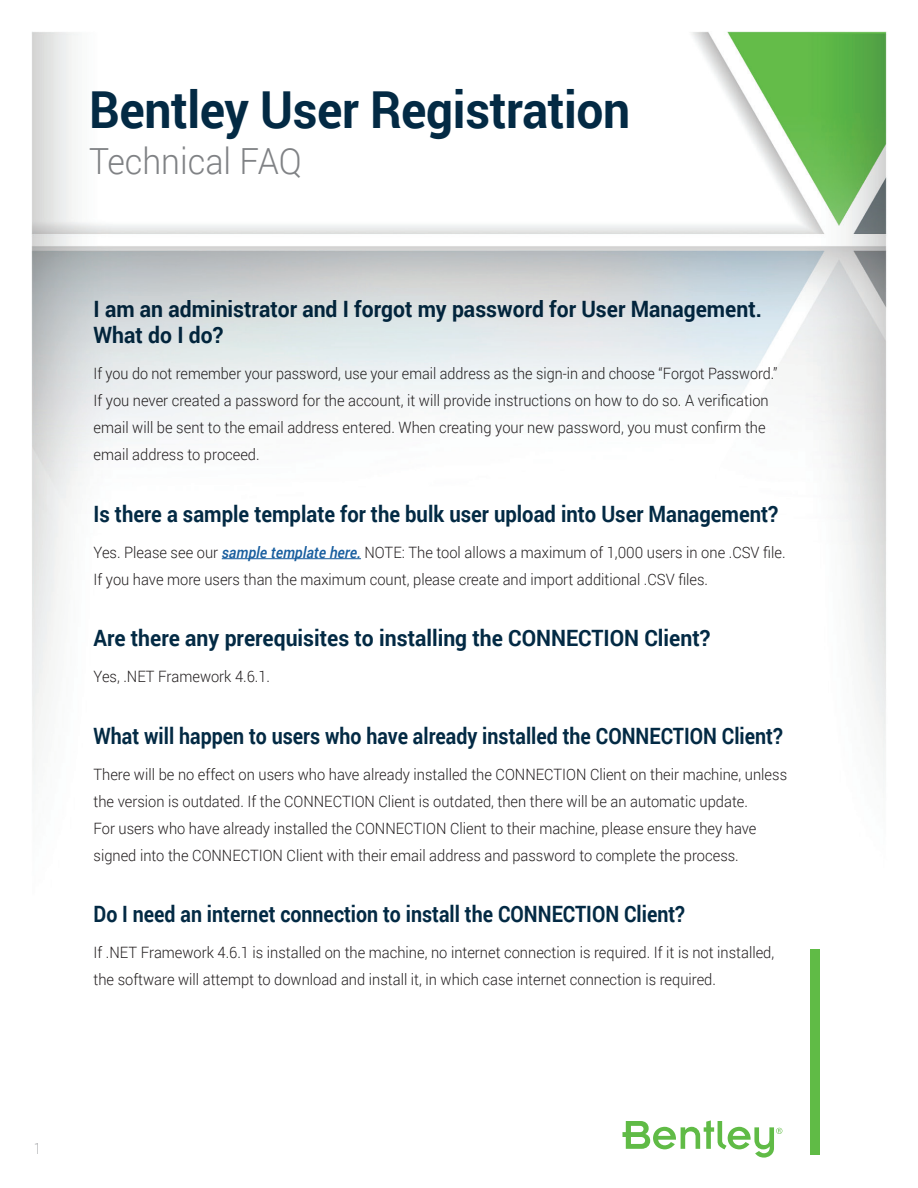
<style>
.page{position:relative;width:918px;height:1188px;background:#fff}
.page>*{position:absolute;margin:0;border:0;box-sizing:border-box;transform-origin:0 0}
.t1{font:700 51px "Roboto";letter-spacing:-.01em;color:#032a44;scale:.94 1}
.t2{font:300 36px "Roboto";color:#808285;scale:.94 1}
.t3{font:700 22.5px/25.5px "Roboto";color:#032a44;scale:.94 1}
.t4{font:700 22.5px "Roboto";color:#032a44;scale:.87 1}
.t5{font:700 22.5px "Roboto";color:#032a44;scale:.9 1}
.t6{font:300 15.6px/27px "Roboto";color:#231f20;scale:.94 1}
.t7{font:300 15.6px/27px "Roboto";color:#231f20;scale:.92 1}
.t8{font:300 15px "Roboto";color:#9d9fa2;scale:.94 1}
.s1{font-weight:500;font-style:italic;color:#175d9e}
</style>
<div class="page">
<img style="left:31px;top:31px;width:856px;height:1124px">
<hr style="left:222px;top:558px;width:139px;height:1px;background:#175d9e">
<div style="left:811px;top:949px;width:9px;height:206px;background:#60bb46"></div>
<svg style="left:622px;top:1120px;width:160px;height:38px"></svg>
<p class="t1" style="left:89px;top:74px;width:577px">Bentley User Registration</p>
<p class="t2" style="left:89px;top:137px;width:228px">Technical FAQ</p>
<h3 class="t3" style="left:94px;top:296px;width:713px">I am an administrator and I forgot my password for User Management.<br>What do I do?</h3>
<p class="t7" style="left:94px;top:359px;width:745px">If you do not remember your password, use your email address as the sign-in and choose “Forgot Password.” If you never created a password for the account, it will provide instructions on how to do so. A verification email will be sent to the email address entered. When creating your new password, you must confirm the email address to proceed.</p>
<h3 class="t5" style="left:94px;top:498px;width:762px">Is there a sample template for the bulk user upload into User Management?</h3>
<p class="t6" style="left:94px;top:538px;width:738px">Yes. Please see our <span class="s1">sample template here.</span> NOTE: The tool allows a maximum of 1,000 users in one .CSV file.<br>If you have more users than the maximum count, please create and import additional .CSV files.</p>
<h3 class="t3" style="left:94px;top:624px;width:658px">Are there any prerequisites to installing the CONNECTION Client?</h3>
<p class="t6" style="left:94px;top:663px;width:189px">Yes, .NET Framework 4.6.1.</p>
<h3 class="t4" style="left:94px;top:720px;width:794px">What will happen to users who have already installed the CONNECTION Client?</h3>
<p class="t6" style="left:94px;top:760px;width:739px">There will be no effect on users who have already installed the CONNECTION Client on their machine, unless the version is outdated. If the CONNECTION Client is outdated, then there will be an automatic update.<br>For users who have already installed the CONNECTION Client to their machine, please ensure they have signed into the CONNECTION Client with their email address and password to complete the process.</p>
<h3 class="t4" style="left:94px;top:898px;width:681px">Do I need an internet connection to install the CONNECTION Client?</h3>
<p class="t6" style="left:94px;top:939px;width:726px">If .NET Framework 4.6.1 is installed on the machine, no internet connection is required. If it is not installed, the software will attempt to download and install it, in which case internet connection is required.</p>
<p class="t8" style="left:33px;top:1138px;width:10px">1</p>
</div>
